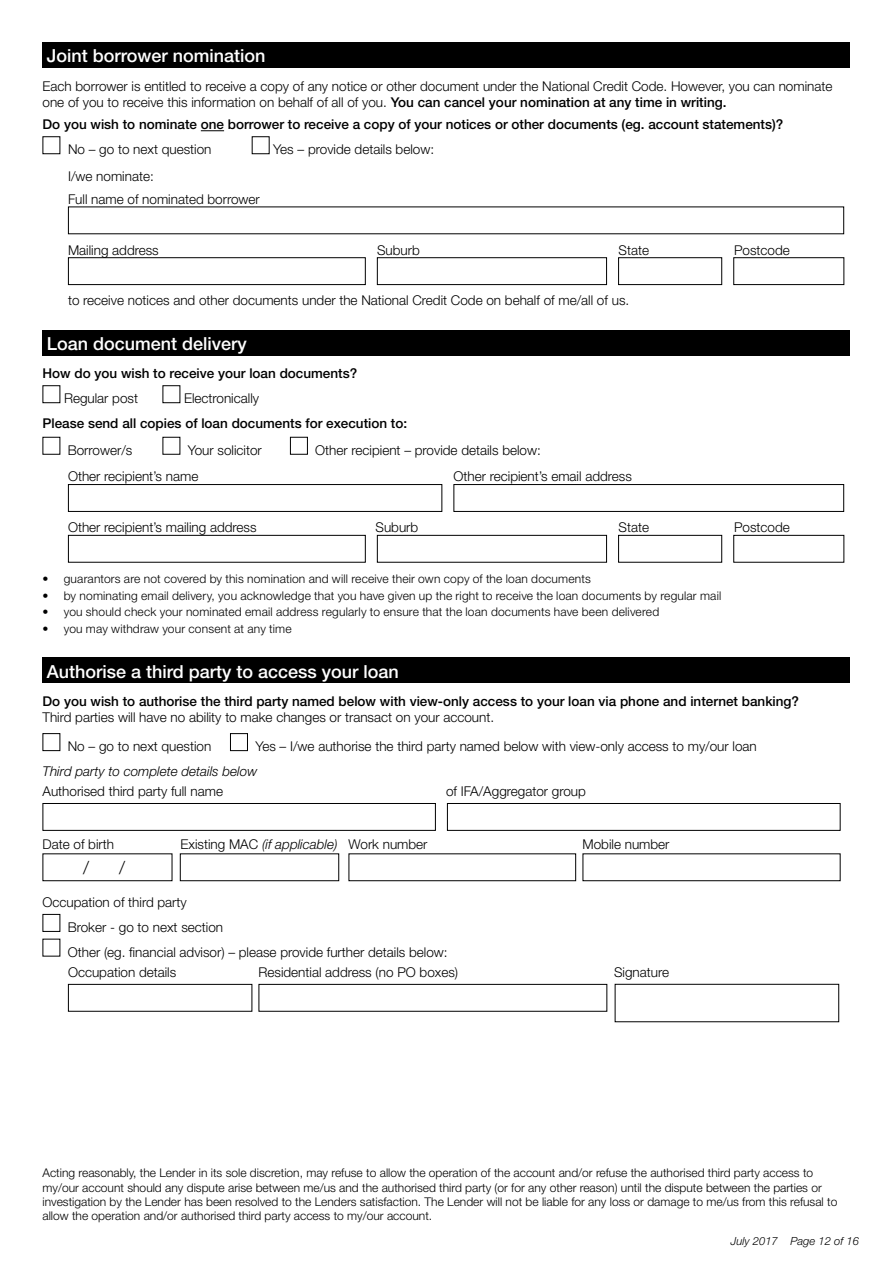
<style>
.page{position:relative;width:893px;height:1263px;background:#fff}
.page>*{position:absolute;margin:0;border:0;box-sizing:border-box;transform-origin:0 0}
.t1{font:500 18px "Helvetica Neue";color:#fff}
.t2{font:300 18px "Helvetica Neue";color:#000}
.t3{font:300 13.5px/24.8px "Helvetica Neue";color:#000}
.t4{font:500 13.5px "Helvetica Neue";color:#000}
.t5{font:italic 300 13.5px "Helvetica Neue";color:#000}
.t6{font:300 12px/14.4px "Helvetica Neue";color:#000}
.t7{font:italic 300 11.25px "Helvetica Neue";color:#000}
.s1{font-weight:500}
.s2{font-style:italic}
</style>
<div class="page">
<svg style="left:201px;top:130px;width:23px;height:1px"></svg>
<div style="left:43px;top:43px;width:807px;height:25px;background:#000"></div>
<div style="left:43px;top:136px;width:17px;height:18px;border:1px solid #000"></div>
<div style="left:252px;top:136px;width:18px;height:18px;border:1px solid #000"></div>
<div style="left:68px;top:257px;width:298px;height:28px;border:1px solid #000"></div>
<div style="left:377px;top:257px;width:230px;height:28px;border:1px solid #000"></div>
<div style="left:618px;top:257px;width:104px;height:28px;border:1px solid #000"></div>
<div style="left:733px;top:257px;width:111px;height:28px;border:1px solid #000"></div>
<div style="left:43px;top:330px;width:807px;height:26px;background:#000"></div>
<div style="left:43px;top:385px;width:17px;height:18px;border:1px solid #000"></div>
<div style="left:163px;top:385px;width:17px;height:18px;border:1px solid #000"></div>
<div style="left:43px;top:437px;width:17px;height:18px;border:1px solid #000"></div>
<div style="left:163px;top:437px;width:17px;height:18px;border:1px solid #000"></div>
<div style="left:290px;top:437px;width:18px;height:18px;border:1px solid #000"></div>
<div style="left:68px;top:484px;width:374px;height:28px;border:1px solid #000"></div>
<div style="left:453px;top:484px;width:391px;height:28px;border:1px solid #000"></div>
<div style="left:68px;top:535px;width:298px;height:28px;border:1px solid #000"></div>
<div style="left:377px;top:535px;width:230px;height:28px;border:1px solid #000"></div>
<div style="left:618px;top:535px;width:104px;height:28px;border:1px solid #000"></div>
<div style="left:733px;top:535px;width:111px;height:28px;border:1px solid #000"></div>
<div style="left:43px;top:658px;width:807px;height:25px;background:#000"></div>
<div style="left:43px;top:733px;width:17px;height:18px;border:1px solid #000"></div>
<div style="left:230px;top:733px;width:18px;height:18px;border:1px solid #000"></div>
<div style="left:43px;top:803px;width:393px;height:28px;border:1px solid #000"></div>
<div style="left:447px;top:803px;width:393px;height:28px;border:1px solid #000"></div>
<div style="left:43px;top:853px;width:129px;height:28px;border:1px solid #000"></div>
<div style="left:180px;top:853px;width:159px;height:28px;border:1px solid #000"></div>
<div style="left:349px;top:853px;width:227px;height:28px;border:1px solid #000"></div>
<div style="left:583px;top:853px;width:257px;height:28px;border:1px solid #000"></div>
<div style="left:43px;top:914px;width:17px;height:18px;border:1px solid #000"></div>
<div style="left:68px;top:984px;width:184px;height:28px;border:1px solid #000"></div>
<div style="left:259px;top:984px;width:348px;height:28px;border:1px solid #000"></div>
<div style="left:615px;top:984px;width:224px;height:38px;border:1px solid #000"></div>
<h1 class="t1" style="left:47px;top:45px;width:220px">Joint borrower nomination</h1>
<p class="t3" style="left:43px;top:77px;width:791px;line-height:16.2px">Each borrower is entitled to receive a copy of any notice or other document under the National Credit Code. However, you can nominate one of you to receive this information on behalf of all of you. <span class="s1">You can cancel your nomination at any time in writing.</span></p>
<p class="t4" style="left:43px;top:117px;width:742px">Do you wish to nominate one borrower to receive a copy of your notices or other documents (eg. account statements)?</p>
<p class="t3" style="left:68px;top:137px;width:145px">No – go to next question</p>
<p class="t3" style="left:273px;top:137px;width:162px">Yes – provide details below:</p>
<p class="t3" style="left:68px;top:164px;width:193px;line-height:23px">I/we nominate:<br>Full name of nominated borrower</p>
<p class="t3" style="left:68px;top:237px;width:92px">Mailing address</p>
<p class="t3" style="left:377px;top:237px;width:44px">Suburb</p>
<p class="t3" style="left:619px;top:237px;width:32px">State</p>
<p class="t3" style="left:734px;top:237px;width:57px">Postcode</p>
<p class="t3" style="left:68px;top:288px;width:563px">to receive notices and other documents under the National Credit Code on behalf of me/all of us.</p>
<h1 class="t1" style="left:47px;top:333px;width:202px">Loan document delivery</h1>
<p class="t4" style="left:43px;top:365px;width:316px">How do you wish to receive your loan documents?</p>
<p class="t3" style="left:64px;top:386px;width:76px">Regular post</p>
<p class="t3" style="left:184px;top:386px;width:77px">Electronically</p>
<p class="t4" style="left:43px;top:415px;width:366px">Please send all copies of loan documents for execution to:</p>
<p class="t3" style="left:68px;top:437px;width:66px">Borrower/s</p>
<p class="t3" style="left:188px;top:437px;width:76px">Your solicitor</p>
<p class="t3" style="left:315px;top:437px;width:227px">Other recipient – provide details below:</p>
<p class="t3" style="left:68px;top:464px;width:132px">Other recipient’s name</p>
<p class="t3" style="left:454px;top:464px;width:180px">Other recipient’s email address</p>
<p class="t3" style="left:68px;top:515px;width:190px">Other recipient’s mailing address</p>
<p class="t3" style="left:376px;top:515px;width:44px">Suburb</p>
<p class="t3" style="left:619px;top:515px;width:32px">State</p>
<p class="t3" style="left:734px;top:515px;width:57px">Postcode</p>
<p class="t6" style="left:43px;top:572px;width:550px">• guarantors are not covered by this nomination and will receive their own copy of the loan documents</p>
<p class="t6" style="left:43px;top:588px;width:680px">• by nominating email delivery, you acknowledge that you have given up the right to receive the loan documents by regular mail</p>
<p class="t6" style="left:43px;top:605px;width:618px">• you should check your nominated email address regularly to ensure that the loan documents have been delivered</p>
<p class="t6" style="left:43px;top:621px;width:251px">• you may withdraw your consent at any time</p>
<h1 class="t1" style="left:47px;top:660px;width:354px">Authorise a third party to access your loan</h1>
<p class="t4" style="left:43px;top:693px;width:758px">Do you wish to authorise the third party named below with view-only access to your loan via phone and internet banking?</p>
<p class="t3" style="left:68px;top:702px;width:428px;line-height:29px;text-indent:-25px">Third parties will have no ability to make changes or transact on your account.<br>No – go to next question</p>
<p class="t3" style="left:255px;top:733px;width:503px">Yes – I/we authorise the third party named below with view-only access to my/our loan</p>
<p class="t5" style="left:43px;top:763px;width:216px">Third party to complete details below</p>
<p class="t3" style="left:43px;top:779px;width:182px">Authorised third party full name</p>
<p class="t3" style="left:446px;top:779px;width:141px">of IFA/Aggregator group</p>
<p class="t3" style="left:43px;top:832px;width:73px">Date of birth</p>
<p class="t3" style="left:181px;top:832px;width:249px">Existing MAC <span class="s2">(if applicable)</span> Work number</p>
<p class="t3" style="left:583px;top:832px;width:89px">Mobile number</p>
<h1 class="t2" style="left:83px;top:857px;width:7px">/</h1>
<h1 class="t2" style="left:119px;top:857px;width:7px">/</h1>
<p class="t3" style="left:68px;top:890px;width:381px;text-indent:-25px">Occupation of third party<br>Broker - go to next section<br>Other (eg. financial advisor) – please provide further details below:</p>
<p class="t3" style="left:68px;top:959px;width:110px">Occupation details</p>
<p class="t3" style="left:259px;top:959px;width:201px">Residential address (no PO boxes)</p>
<p class="t3" style="left:614px;top:959px;width:57px">Signature</p>
<p class="t6" style="left:43px;top:1165px;width:796px">Acting reasonably, the Lender in its sole discretion, may refuse to allow the operation of the account and/or refuse the authorised third party access to my/our account should any dispute arise between me/us and the authorised third party (or for any other reason) until the dispute between the parties or investigation by the Lender has been resolved to the Lenders satisfaction. The Lender will not be liable for any loss or damage to me/us from this refusal to allow the operation and/or authorised third party access to my/our account.</p>
<p class="t7" style="left:731px;top:1235px;width:130px">July 2017 Page 12 of 16</p>
</div>
